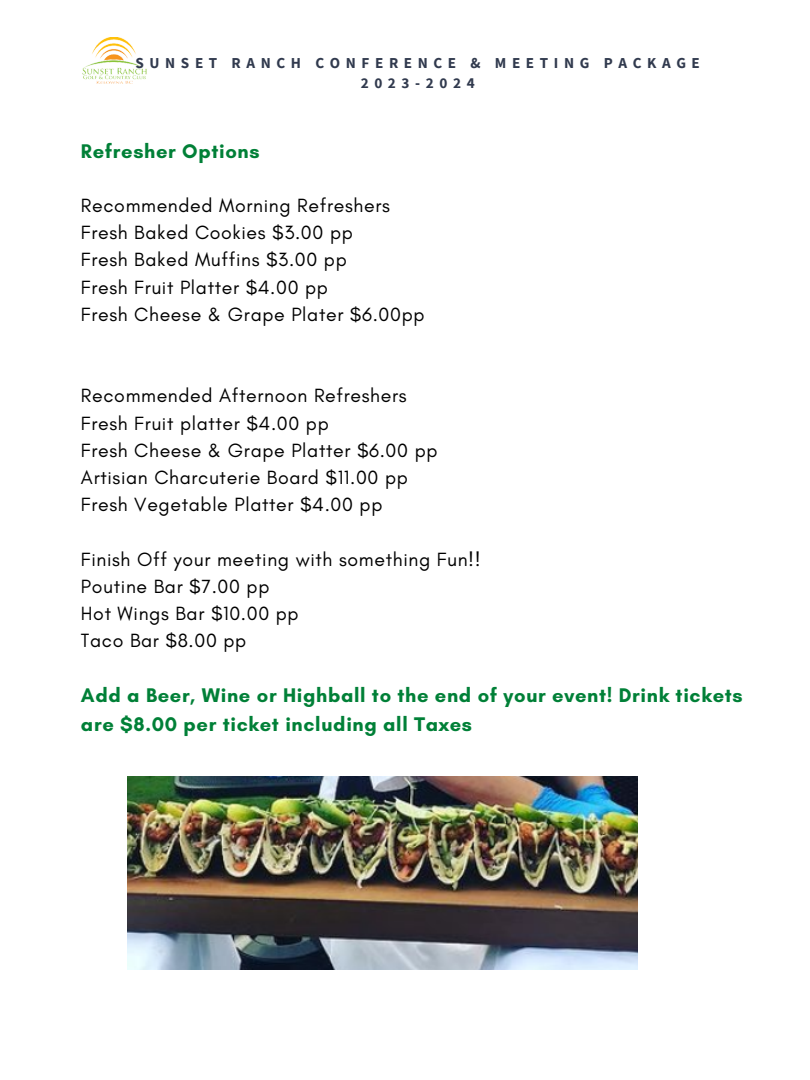
<style>
.page{position:relative;width:810px;height:1080px;background:#fff}
.page>*{position:absolute;margin:0;border:0;box-sizing:border-box;transform-origin:0 0}
.t1{font:700 20.12px/28.1px "Glacial Indifference";letter-spacing:.035em;color:#008037}
.t2{font:19.5px/27.2px "Glacial Indifference";letter-spacing:.035em;color:#000}
.t3{font:700 15.19px/20.1px "Source Sans Pro";letter-spacing:.37em;color:#313a4e;text-align:center}
</style>
<div class="page">
<img style="left:127px;top:777px;width:510px;height:193px">
<img style="left:82px;top:38px;width:65px;height:46px">
<h1 class="t3" style="left:136px;top:52px;width:566px">SUNSET RANCH CONFERENCE &amp; MEETING PACKAGE<br>2023-2024</h1>
<p class="t1" style="left:81px;top:137px;width:180px">Refresher Options</p>
<p class="t2" style="left:81px;top:192px;width:345px">Recommended Morning Refreshers<br>Fresh Baked Cookies $3.00 pp<br>Fresh Baked Muffins $3.00 pp<br>Fresh Fruit Platter $4.00 pp<br>Fresh Cheese &amp; Grape Plater $6.00pp</p>
<h1 class="t2" style="left:81px;top:382px;width:358px">Recommended Afternoon Refreshers Fresh Fruit platter $4.00 pp<br>Fresh Cheese &amp; Grape Platter $6.00 pp Artisian Charcuterie Board $11.00 pp Fresh Vegetable Platter $4.00 pp</h1>
<h2 class="t2" style="left:81px;top:545px;width:401px">Finish Off your meeting with something Fun!!<br>Poutine Bar $7.00 pp<br>Hot Wings Bar $10.00 pp<br>Taco Bar $8.00 pp</h2>
<h2 class="t1" style="left:81px;top:681px;width:663px">Add a Beer, Wine or Highball to the end of your event! Drink tickets are $8.00 per ticket including all Taxes</h2>
</div>
